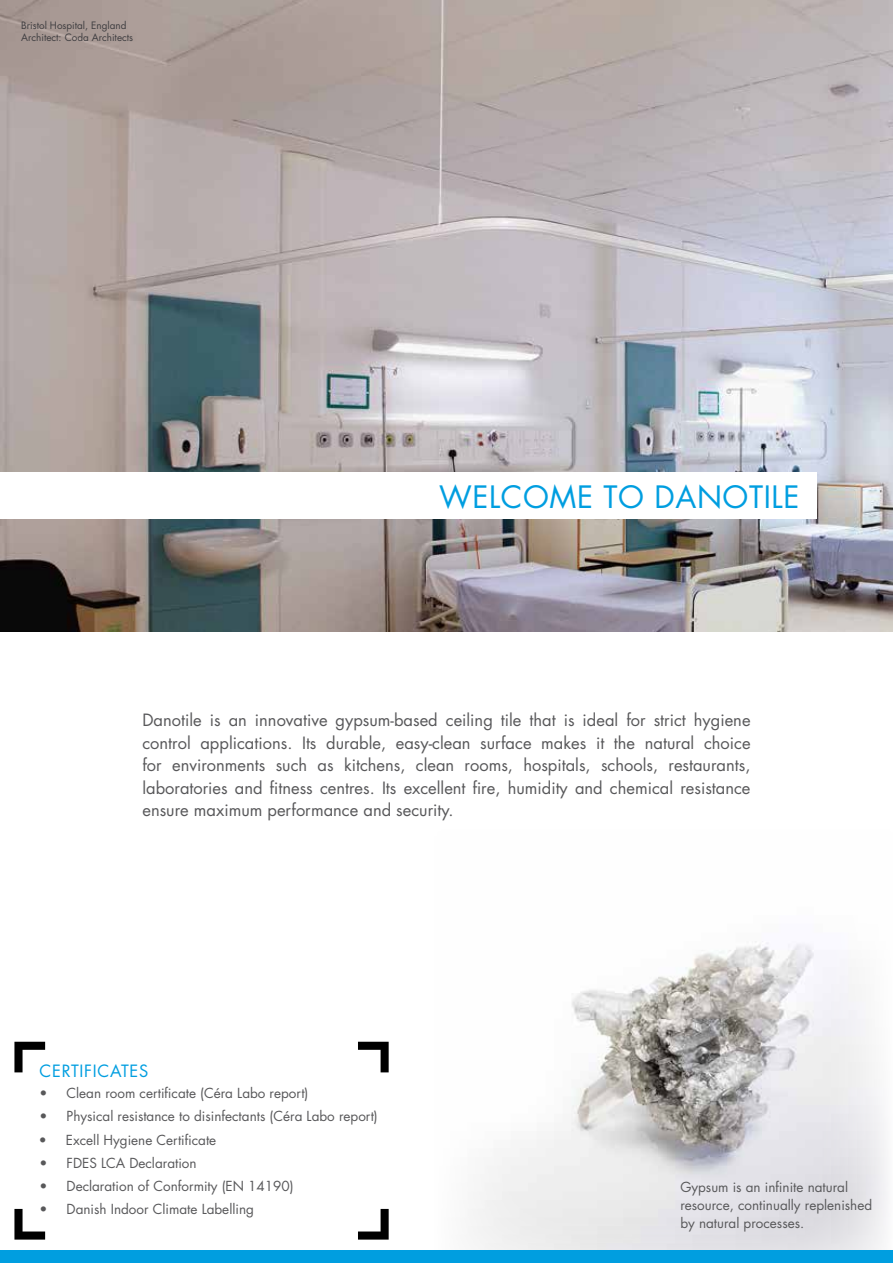
<style>
.page{position:relative;width:893px;height:1263px;background:#fff}
.page>*{position:absolute;margin:0;border:0;box-sizing:border-box;transform-origin:0 0}
.t1{font:30px "Futura Std";letter-spacing:.02em;color:#009ee0}
.t2{font:16.5px/22.5px "Futura CE";color:#58585a;text-align:justify}
.t3{font:16.5px "Futura Std";letter-spacing:.045em;color:#009ee0}
.t4{font:13.5px/18px "Futura Std";color:#58585a}
.t5{font:9.9px/11.9px "Futura Std";color:#3e3d40}
</style>
<div class="page">
<img style="left:0;top:0;width:893px;height:631px">
<div style="left:0;top:472px;width:816px;height:47px;background:#fff"></div>
<img style="left:434px;top:941px;width:459px;height:310px">
<div style="left:0;top:1251px;width:893px;height:12px;background:#009ee0"></div>
<svg style="left:358px;top:1042px;width:31px;height:30px"></svg>
<svg style="left:14px;top:1209px;width:31px;height:30px"></svg>
<svg style="left:358px;top:1209px;width:31px;height:30px"></svg>
<svg style="left:14px;top:1042px;width:31px;height:30px"></svg>
<p class="t5" style="left:21px;top:19px;width:113px">Bristol Hospital, England<br>Architect: Coda Architects</p>
<h1 class="t1" style="left:439px;top:478px;width:362px">WELCOME TO DANOTILE</h1>
<p class="t2" style="left:142px;top:709px;width:610px">Danotile is an innovative gypsum-based ceiling tile that is ideal for strict hygiene control applications. Its durable, easy-clean surface makes it the natural choice for environments such as kitchens, clean rooms, hospitals, schools, restaurants, laboratories and fitness centres. Its excellent fire, humidity and chemical resistance ensure maximum performance and security.</p>
<p class="t3" style="left:40px;top:1060px;width:110px">CERTIFICATES</p>
<p class="t4" style="left:40px;top:1084px;width:270px">• Clean room certificate (Céra Labo report)</p>
<p class="t4" style="left:40px;top:1107px;width:340px">• Physical resistance to disinfectants (Céra Labo report)</p>
<p class="t4" style="left:39px;top:1131px;width:179px">• Excell Hygiene Certificate</p>
<p class="t4" style="left:40px;top:1154px;width:159px">• FDES LCA Declaration</p>
<p class="t4" style="left:40px;top:1177px;width:256px">• Declaration of Conformity (EN 14190)</p>
<p class="t4" style="left:40px;top:1200px;width:216px">• Danish Indoor Climate Labelling</p>
<p class="t4" style="left:680px;top:1178px;width:193px">Gypsum is an infinite natural resource, continually replenished by natural processes.</p>
</div>
